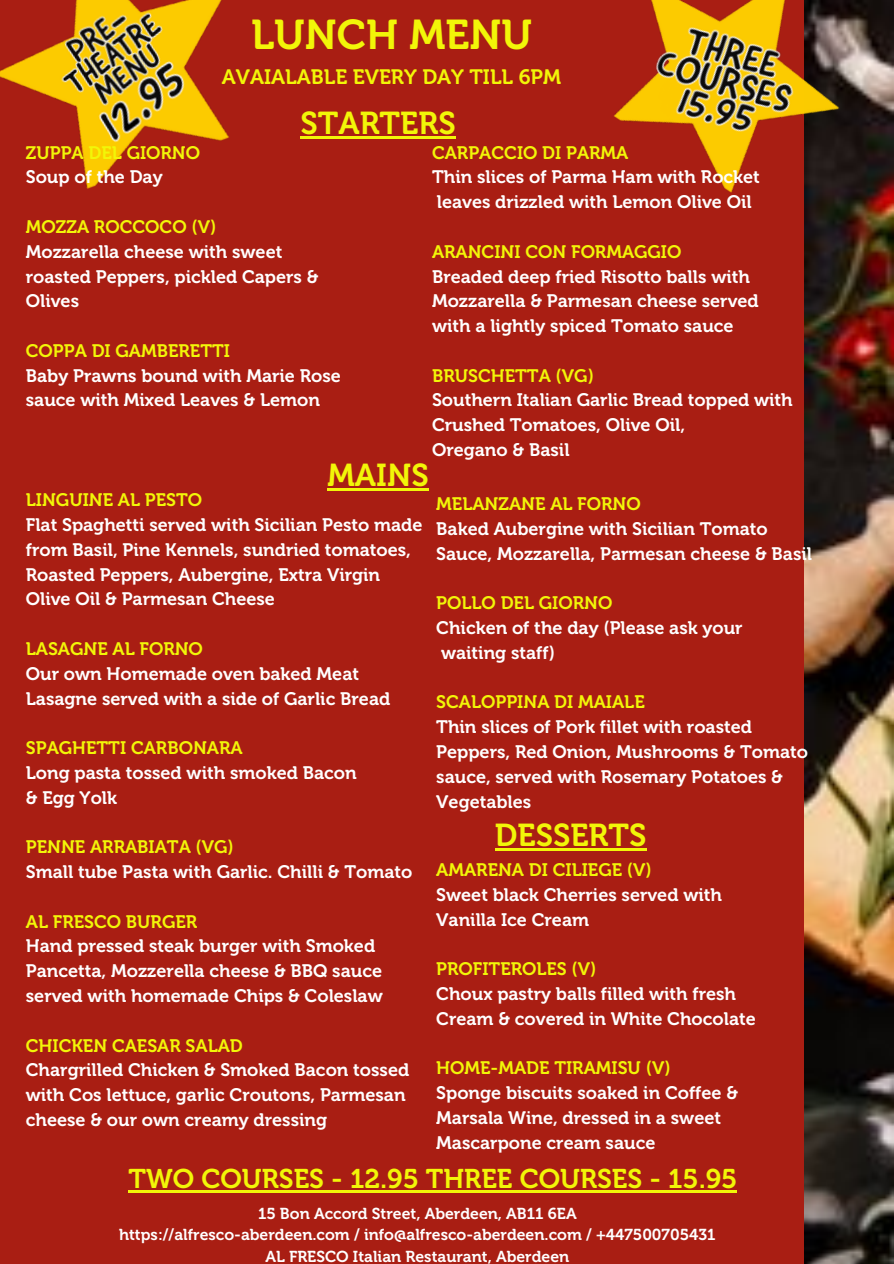
<style>
.page{position:relative;width:894px;height:1264px;background:#fff}
.page>*{position:absolute;margin:0;border:0;box-sizing:border-box;transform-origin:0 0}
.t1{font:41.4px "Museo 700";color:#f2f608}
.t2{font:31.5px "Museo 700";color:#f2f608}
.t3{font:27px "Museo 700";color:#f2f608}
.t4{font:20.7px "Museo 700";color:#f2f608}
.t5{font:18px/24.8px "Museo 700";color:#fff}
.t6{font:18px "Museo 700";color:#f2f608}
.t7{font:15.75px/21.5px "Museo 700";color:#fff;text-align:center}
</style>
<div class="page">
<div style="left:0;top:0;width:893px;height:1263px;background:#a91e13"></div>
<img style="left:804px;top:234px;width:89px;height:1029px">
<img style="left:613px;top:0;width:280px;height:234px">
<img style="left:0;top:0;width:229px;height:189px">
<hr style="left:300px;top:136px;width:155px;height:3px;background:#f2f608">
<hr style="left:327px;top:488px;width:101px;height:2px;background:#f2f608">
<hr style="left:495px;top:848px;width:151px;height:2px;background:#f2f608">
<hr style="left:128px;top:1189px;width:609px;height:3px;background:#f2f608">
<h1 class="t1" style="left:251px;top:10px;width:282px">LUNCH MENU</h1>
<p class="t4" style="left:222px;top:64px;width:340px">AVAIALABLE EVERY DAY TILL 6PM</p>
<h2 class="t2" style="left:300px;top:105px;width:157px">STARTERS</h2>
<p class="t6" style="left:26px;top:142px;width:176px">ZUPPA DEL GIORNO</p>
<p class="t5" style="left:26px;top:165px;width:138px">Soup of the Day</p>
<p class="t6" style="left:26px;top:216px;width:192px">MOZZA ROCCOCO (V)</p>
<p class="t5" style="left:26px;top:239px;width:294px">Mozzarella cheese with sweet roasted Peppers, pickled Capers &amp;<br>Olives</p>
<p class="t6" style="left:26px;top:340px;width:206px">COPPA DI GAMBERETTI</p>
<p class="t5" style="left:26px;top:363px;width:316px">Baby Prawns bound with Marie Rose sauce with Mixed Leaves &amp; Lemon</p>
<p class="t6" style="left:432px;top:142px;width:198px">CARPACCIO DI PARMA</p>
<p class="t5" style="left:432px;top:165px;width:329px">Thin slices of Parma Ham with Rocket leaves drizzled with Lemon Olive Oil</p>
<p class="t6" style="left:432px;top:241px;width:251px">ARANCINI CON FORMAGGIO</p>
<p class="t5" style="left:432px;top:264px;width:328px">Breaded deep fried Risotto balls with<br>Mozzarella &amp; Parmesan cheese served with a lightly spiced Tomato sauce</p>
<p class="t6" style="left:432px;top:365px;width:163px">BRUSCHETTA (VG)</p>
<p class="t5" style="left:432px;top:388px;width:362px">Southern Italian Garlic Bread topped with<br>Crushed Tomatoes, Olive Oil,<br>Oregano &amp; Basil</p>
<h2 class="t2" style="left:327px;top:456px;width:103px">MAINS</h2>
<p class="t6" style="left:26px;top:489px;width:178px">LINGUINE AL PESTO</p>
<p class="t5" style="left:26px;top:512px;width:398px">Flat Spaghetti served with Sicilian Pesto made from Basil, Pine Kennels, sundried tomatoes, Roasted Peppers, Aubergine, Extra Virgin Olive Oil &amp; Parmesan Cheese</p>
<p class="t6" style="left:26px;top:638px;width:178px">LASAGNE AL FORNO</p>
<p class="t5" style="left:26px;top:661px;width:366px">Our own Homemade oven baked Meat<br>Lasagne served with a side of Garlic Bread</p>
<p class="t6" style="left:26px;top:737px;width:218px">SPAGHETTI CARBONARA</p>
<p class="t5" style="left:26px;top:760px;width:332px">Long pasta tossed with smoked Bacon &amp; Egg Yolk</p>
<p class="t6" style="left:26px;top:836px;width:209px">PENNE ARRABIATA (VG)</p>
<p class="t5" style="left:26px;top:859px;width:388px">Small tube Pasta with Garlic. Chilli &amp; Tomato</p>
<p class="t6" style="left:26px;top:910px;width:173px">AL FRESCO BURGER</p>
<p class="t5" style="left:26px;top:933px;width:358px">Hand pressed steak burger with Smoked<br>Pancetta, Mozzerella cheese &amp; BBQ sauce served with homemade Chips &amp; Coleslaw</p>
<p class="t6" style="left:26px;top:1034px;width:218px">CHICKEN CAESAR SALAD</p>
<p class="t5" style="left:26px;top:1057px;width:385px">Chargrilled Chicken &amp; Smoked Bacon tossed with Cos lettuce, garlic Croutons, Parmesan cheese &amp; our own creamy dressing</p>
<p class="t6" style="left:436px;top:493px;width:206px">MELANZANE AL FORNO</p>
<p class="t5" style="left:436px;top:516px;width:377px">Baked Aubergine with Sicilian Tomato<br>Sauce, Mozzarella, Parmesan cheese &amp; Basil</p>
<p class="t6" style="left:436px;top:592px;width:177px">POLLO DEL GIORNO</p>
<p class="t5" style="left:436px;top:615px;width:308px">Chicken of the day (Please ask your waiting staff)</p>
<p class="t6" style="left:436px;top:691px;width:210px">SCALOPPINA DI MAIALE</p>
<p class="t5" style="left:436px;top:714px;width:373px">Thin slices of Pork fillet with roasted<br>Peppers, Red Onion, Mushrooms &amp; Tomato sauce, served with Rosemary Potatoes &amp;<br>Vegetables</p>
<h2 class="t2" style="left:495px;top:816px;width:153px">DESSERTS</h2>
<p class="t6" style="left:436px;top:859px;width:217px">AMARENA DI CILIEGE (V)</p>
<p class="t5" style="left:436px;top:882px;width:287px">Sweet black Cherries served with<br>Vanilla Ice Cream</p>
<p class="t6" style="left:436px;top:958px;width:162px">PROFITEROLES (V)</p>
<p class="t5" style="left:436px;top:981px;width:321px">Choux pastry balls filled with fresh<br>Cream &amp; covered in White Chocolate</p>
<p class="t6" style="left:436px;top:1057px;width:236px">HOME-MADE TIRAMISU (V)</p>
<p class="t5" style="left:436px;top:1080px;width:303px">Sponge biscuits soaked in Coffee &amp;<br>Marsala Wine, dressed in a sweet<br>Mascarpone cream sauce</p>
<h3 class="t3" style="left:128px;top:1162px;width:610px">TWO COURSES - 12.95 THREE COURSES - 15.95</h3>
<p class="t7" style="left:119px;top:1202px;width:598px">15 Bon Accord Street, Aberdeen, AB11 6EA<br>https://alfresco-aberdeen.com / info@alfresco-aberdeen.com / +447500705431<br>AL FRESCO Italian Restaurant, Aberdeen</p>
</div>
